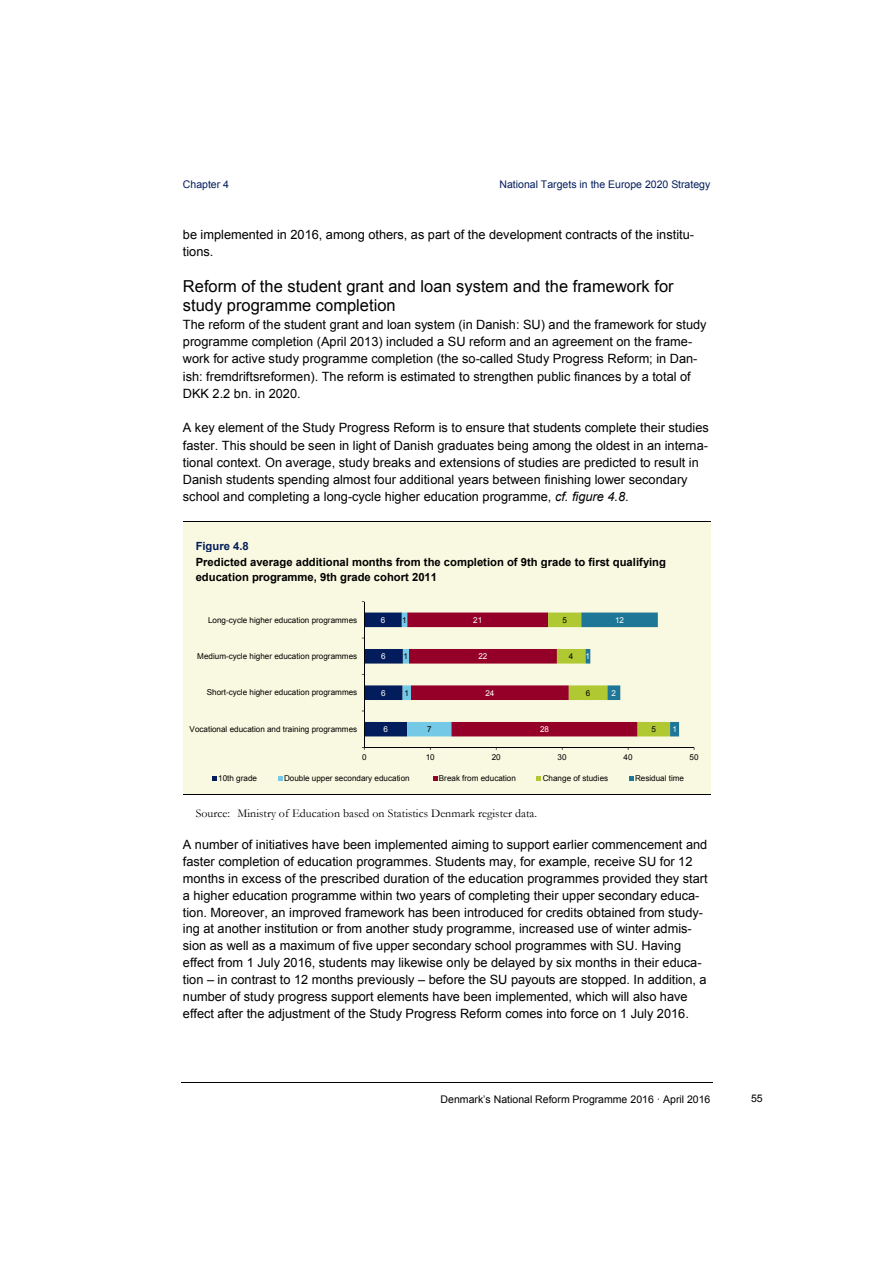
<style>
.page{position:relative;width:893px;height:1263px;background:#fff}
.page>*{position:absolute;margin:0;border:0;box-sizing:border-box;transform-origin:0 0}
.t1{font:16.5px/18.9px "Arial";color:#000}
.t2{font:12.75px/16.8px "Arial";color:#000}
.t3{font:12px "Garamond";color:#000}
.t4{font:700 11.25px/15.8px "Arial";color:#000}
.t5{font:700 11.25px "Arial";letter-spacing:-.005em;color:#031d5c}
.t6{font:10.5px "Arial";color:#000}
.t7{font:10.5px "Arial";color:#031d5c}
.t8{font:8.1px "Arial";color:#000}
.t9{font:8.1px "Arial";color:#fff}
.s1{font-style:italic}
</style>
<div class="page">
<hr style="left:181px;top:1082px;width:531px;height:1px;background:#000">
<div style="left:183px;top:522px;width:527px;height:31px;background:#f9f8e0"></div>
<div style="left:183px;top:553px;width:527px;height:15px;background:#f9f8e0"></div>
<div style="left:183px;top:568px;width:527px;height:16px;background:#f9f8e0"></div>
<div style="left:183px;top:584px;width:527px;height:211px;background:#f9f8e0"></div>
<hr style="left:183px;top:521px;width:527px;height:1px;background:#000">
<hr style="left:183px;top:795px;width:527px;height:1px;background:#000">
<hr style="left:364px;top:747px;width:330px;height:1px;background:#000">
<hr style="left:364px;top:602px;width:1px;height:145px;background:#000">
<svg style="left:362px;top:613px;width:317px;height:123px"></svg>
<svg style="left:212px;top:776px;width:5px;height:4px"></svg>
<svg style="left:278px;top:776px;width:4px;height:4px"></svg>
<svg style="left:433px;top:776px;width:4px;height:4px"></svg>
<svg style="left:537px;top:776px;width:4px;height:4px"></svg>
<svg style="left:629px;top:776px;width:4px;height:4px"></svg>
<p class="t7" style="left:183px;top:178px;width:48px">Chapter 4</p>
<p class="t7" style="left:499px;top:178px;width:212px">National Targets in the Europe 2020 Strategy</p>
<p class="t2" style="left:183px;top:226px;width:513px;line-height:17.2px">be implemented in 2016, among others, as part of the development contracts of the institu&shy;tions.</p>
<p class="t1" style="left:183px;top:277px;width:492px">Reform of the student grant and loan system and the framework for study programme completion</p>
<p class="t2" style="left:183px;top:316px;width:525px;line-height:17.2px">The reform of the student grant and loan system (in Danish: SU) and the framework for study programme completion (April 2013) included a SU reform and an agreement on the frame&shy;work for active study programme completion (the so-called Study Progress Reform; in Dan&shy;ish: fremdriftsreformen). The reform is estimated to strengthen public finances by a total of DKK 2.2 bn. in 2020.</p>
<p class="t2" style="left:183px;top:419px;width:527px;line-height:17.2px">A key element of the Study Progress Reform is to ensure that students complete their studies faster. This should be seen in light of Danish graduates being among the oldest in an interna&shy;tional context. On average, study breaks and extensions of studies are predicted to result in Danish students spending almost four additional years between finishing lower secondary school and completing a long-cycle higher education programme, <span class="s1">cf. figure 4.8</span>.</p>
<p class="t5" style="left:196px;top:540px;width:55px">Figure 4.8</p>
<p class="t4" style="left:196px;top:554px;width:472px">Predicted average additional months from the completion of 9th grade to first qualifying education programme, 9th grade cohort 2011</p>
<p class="t8" style="left:208px;top:615px;width:151px">Long-cycle higher education programmes</p>
<p class="t9" style="left:381px;top:616px;width:6px">6</p>
<p class="t8" style="left:402px;top:616px;width:6px">1</p>
<p class="t9" style="left:473px;top:616px;width:11px">21</p>
<p class="t8" style="left:562px;top:616px;width:6px">5</p>
<p class="t9" style="left:615px;top:616px;width:11px">12</p>
<p class="t8" style="left:197px;top:652px;width:161px">Medium-cycle higher education programmes</p>
<p class="t9" style="left:381px;top:652px;width:6px">6</p>
<p class="t8" style="left:404px;top:652px;width:6px">1</p>
<p class="t9" style="left:478px;top:652px;width:11px">22</p>
<p class="t8" style="left:569px;top:652px;width:6px">4</p>
<p class="t9" style="left:586px;top:652px;width:6px">1</p>
<p class="t8" style="left:207px;top:688px;width:152px">Short-cycle higher education programmes</p>
<p class="t9" style="left:381px;top:688px;width:6px">6</p>
<p class="t8" style="left:404px;top:688px;width:6px">1</p>
<p class="t9" style="left:485px;top:688px;width:11px">24</p>
<p class="t8" style="left:586px;top:688px;width:6px">6</p>
<p class="t9" style="left:611px;top:688px;width:6px">2</p>
<p class="t8" style="left:190px;top:725px;width:169px">Vocational education and training programmes</p>
<p class="t9" style="left:383px;top:725px;width:6px">6</p>
<p class="t8" style="left:427px;top:725px;width:6px">7</p>
<p class="t9" style="left:540px;top:725px;width:11px">28</p>
<p class="t8" style="left:651px;top:725px;width:6px">5</p>
<p class="t9" style="left:672px;top:725px;width:6px">1</p>
<p class="t8" style="left:362px;top:752px;width:6px">0</p>
<p class="t8" style="left:426px;top:752px;width:11px">10</p>
<p class="t8" style="left:492px;top:752px;width:11px">20</p>
<p class="t8" style="left:558px;top:752px;width:11px">30</p>
<p class="t8" style="left:624px;top:752px;width:11px">40</p>
<p class="t8" style="left:689px;top:752px;width:11px">50</p>
<p class="t8" style="left:218px;top:773px;width:40px">10th grade</p>
<p class="t8" style="left:284px;top:773px;width:127px">Double upper secondary education</p>
<p class="t8" style="left:439px;top:773px;width:79px">Break from education</p>
<p class="t8" style="left:543px;top:773px;width:67px">Change of studies</p>
<p class="t8" style="left:635px;top:773px;width:51px">Residual time</p>
<p class="t3" style="left:196px;top:807px;width:343px">Source: Ministry of Education based on Statistics Denmark register data.</p>
<p class="t2" style="left:183px;top:836px;width:526px">A number of initiatives have been implemented aiming to support earlier commencement and faster completion of education programmes. Students may, for example, receive SU for 12 months in excess of the prescribed duration of the education programmes provided they start a higher education programme within two years of completing their upper secondary educa&shy;tion. Moreover, an improved framework has been introduced for credits obtained from study&shy;ing at another institution or from another study programme, increased use of winter admis&shy;sion as well as a maximum of five upper secondary school programmes with SU. Having effect from 1 July 2016, students may likewise only be delayed by six months in their educa&shy;tion – in contrast to 12 months previously – before the SU payouts are stopped. In addition, a number of study progress support elements have been implemented, which will also have effect after the adjustment of the Study Progress Reform comes into force on 1 July 2016.</p>
<p class="t6" style="left:441px;top:1093px;width:271px">Denmark’s National Reform Programme 2016 · April 2016</p>
<p class="t6" style="left:751px;top:1093px;width:13px">55</p>
</div>
